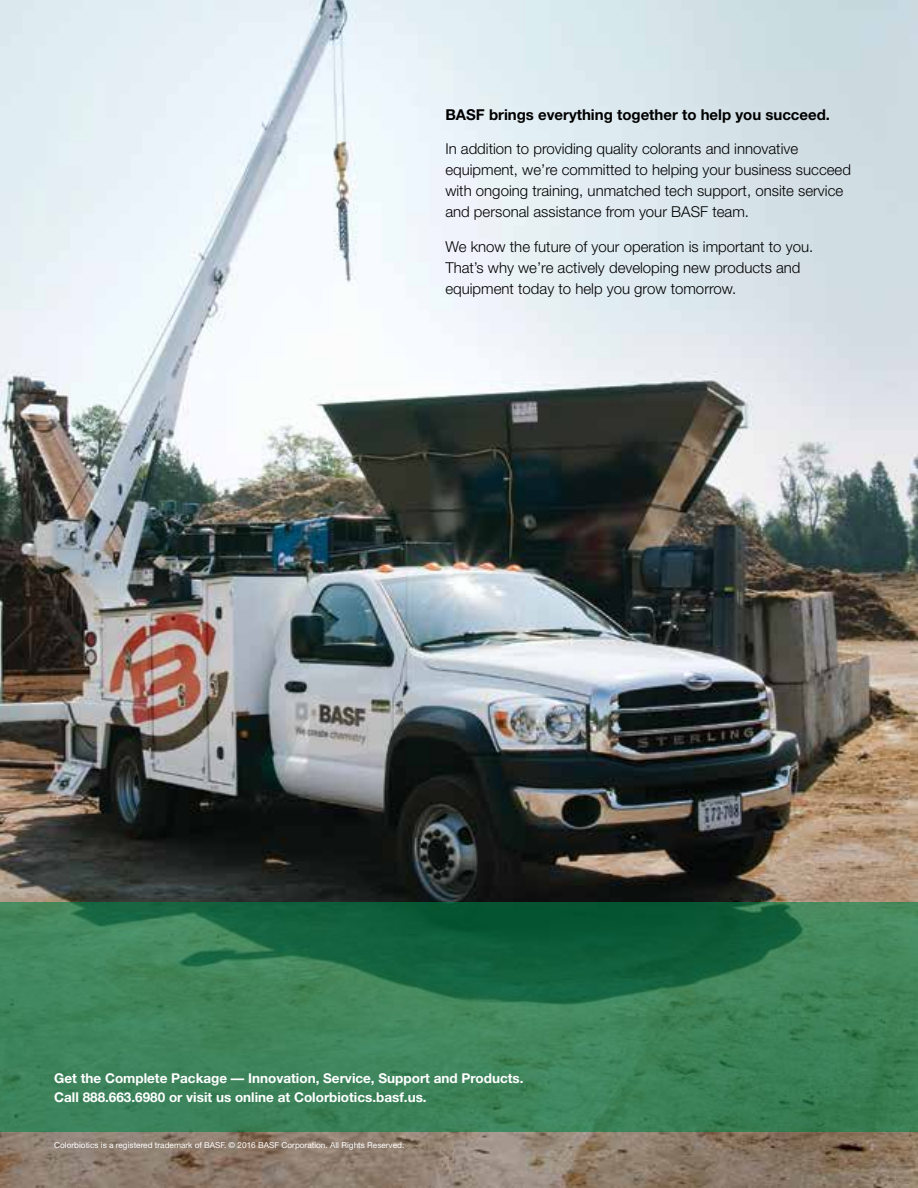
<style>
.page{position:relative;width:918px;height:1188px;background:#fff}
.page>*{position:absolute;margin:0;border:0;box-sizing:border-box;transform-origin:0 0}
.t1{font:300 15px/21px "Helvetica Neue";color:#000}
.t2{font:700 15px "Helvetica Neue";color:#000}
.t3{font:700 13.5px/19.5px "Helvetica Neue";color:#fff}
.t4{font:8.25px "Helvetica Neue";color:#fff}
</style>
<div class="page">
<img style="left:0;top:0;width:918px;height:1188px">
<svg style="left:0;top:902px;width:918px;height:230px;background:#337b53"></svg>
<p class="t2" style="left:445px;top:105px;width:386px">BASF brings everything together to help you succeed.</p>
<p class="t1" style="left:445px;top:138px;width:407px">In addition to providing quality colorants and innovative equipment, we’re committed to helping your business succeed with ongoing training, unmatched tech support, onsite service and personal assistance from your BASF team.</p>
<p class="t1" style="left:445px;top:236px;width:369px">We know the future of your operation is important to you.<br>That’s why we’re actively developing new products and equipment today to help you grow tomorrow.</p>
<p class="t3" style="left:54px;top:1068px;width:471px">Get the Complete Package — Innovation, Service, Support and Products.<br>Call 888.663.6980 or visit us online at Colorbiotics.basf.us.</p>
<p class="t4" style="left:54px;top:1141px;width:352px">Colorbiotics is a registered trademark of BASF. © 2016 BASF Corporation. All Rights Reserved.</p>
</div>
